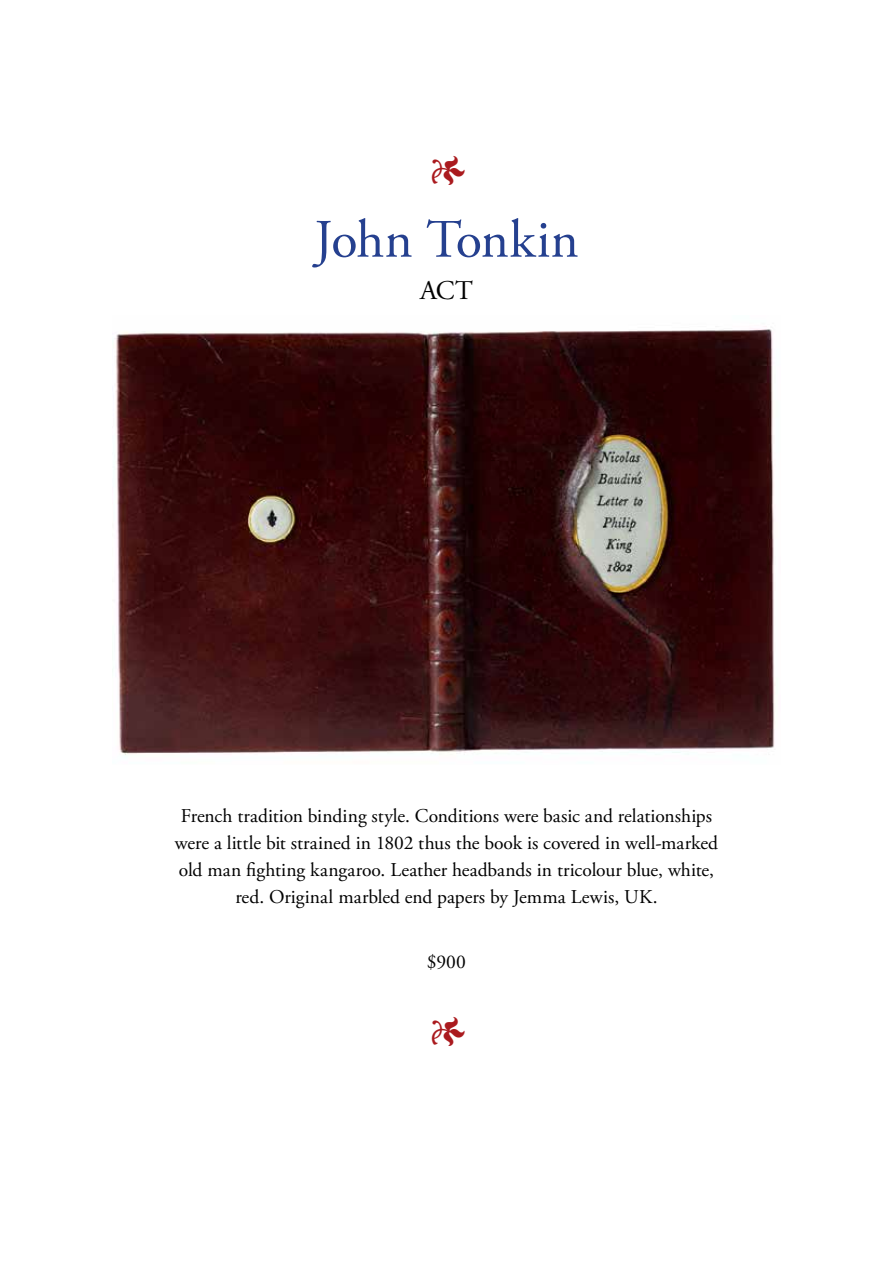
<style>
.page{position:relative;width:893px;height:1263px;background:#fff}
.page>*{position:absolute;margin:0;border:0;box-sizing:border-box;transform-origin:0 0}
.t1{font:54px "Adobe Garamond Pro";color:#25408f}
.t2{font:43.5px "Adobe Garamond Pro";color:#aa1a1e}
.t3{font:27px "Adobe Garamond Pro";color:#000}
.t4{font:19.5px/27px "Adobe Garamond Pro";color:#000;text-align:center}
</style>
<div class="page">
<img style="left:114px;top:326px;width:661px;height:429px">
<h2 class="t2" style="left:428px;top:145px;width:38px">1</h2>
<h1 class="t1" style="left:314px;top:207px;width:266px">John Tonkin</h1>
<h3 class="t3" style="left:420px;top:274px;width:54px">ACT</h3>
<p class="t4" style="left:175px;top:803px;width:545px">French tradition binding style. Conditions were basic and relationships were a little bit strained in 1802 thus the book is covered in well-marked old man fighting kangaroo. Leather headbands in tricolour blue, white, red. Original marbled end papers by Jemma Lewis, UK.</p>
<p class="t4" style="left:427px;top:949px;width:41px">$900</p>
<h2 class="t2" style="left:428px;top:1006px;width:38px">1</h2>
</div>
